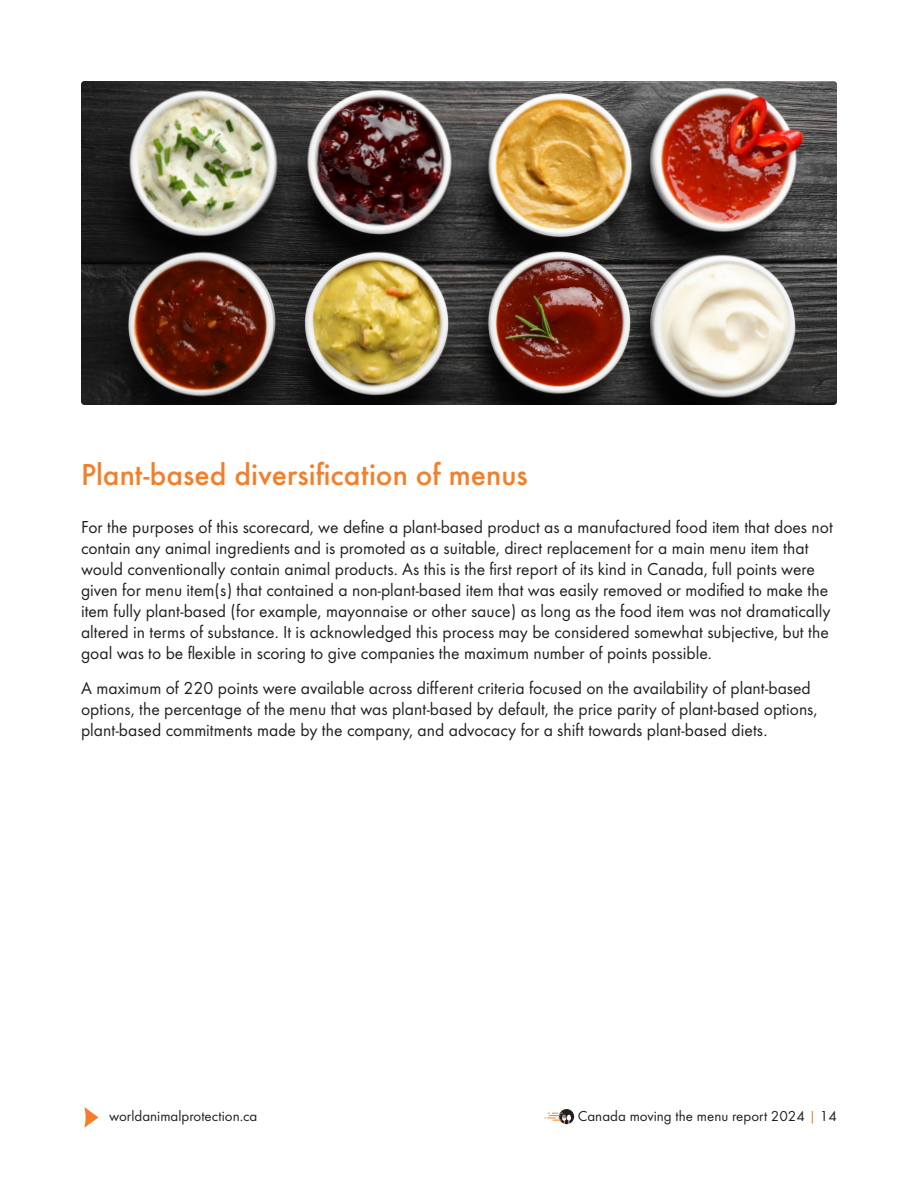
<style>
.page{position:relative;width:918px;height:1188px;background:#fff}
.page>*{position:absolute;margin:0;border:0;box-sizing:border-box;transform-origin:0 0}
.WAP_Headline_-_Medium_-_Orange{font:500 31.5px "Futura Round";color:#f47f2a}
.WAP_-_Body_-_Regular{font:18px/21px "Futura Round";color:#231f20}
.t1{font:15px "Futura Round";color:#231f20}
.s1{color:#f47f2a}
</style>
<div class="page">
<svg style="left:84px;top:1107px;width:14px;height:21px"></svg>
<svg style="left:545px;top:1109px;width:29px;height:15px"></svg>
<img style="left:81px;top:81px;width:756px;height:324px">
<p class="WAP_Headline_-_Medium_-_Orange" style="left:81px;top:452px;width:448px">Plant-based diversification of menus</p>
<p class="WAP_-_Body_-_Regular" style="left:81px;top:516px;width:753px">For the purposes of this scorecard, we define a plant-based product as a manufactured food item that does not contain any animal ingredients and is promoted as a suitable, direct replacement for a main menu item that would conventionally contain animal products. As this is the first report of its kind in Canada, full points were given for menu item(s) that contained a non-plant-based item that was easily removed or modified to make the item fully plant-based (for example, mayonnaise or other sauce) as long as the food item was not dramatically altered in terms of substance. It is acknowledged this process may be considered somewhat subjective, but the goal was to be flexible in scoring to give companies the maximum number of points possible.</p>
<p class="WAP_-_Body_-_Regular" style="left:81px;top:676px;width:738px">A maximum of 220 points were available across different criteria focused on the availability of plant-based options, the percentage of the menu that was plant-based by default, the price parity of plant-based options, plant-based commitments made by the company, and advocacy for a shift towards plant-based diets.</p>
<p class="t1" style="left:109px;top:1105px;width:150px">worldanimalprotection.ca</p>
<p class="t1" style="left:578px;top:1105px;width:261px">Canada moving the menu report 2024 <span class="s1">|</span> 14</p>
</div>
